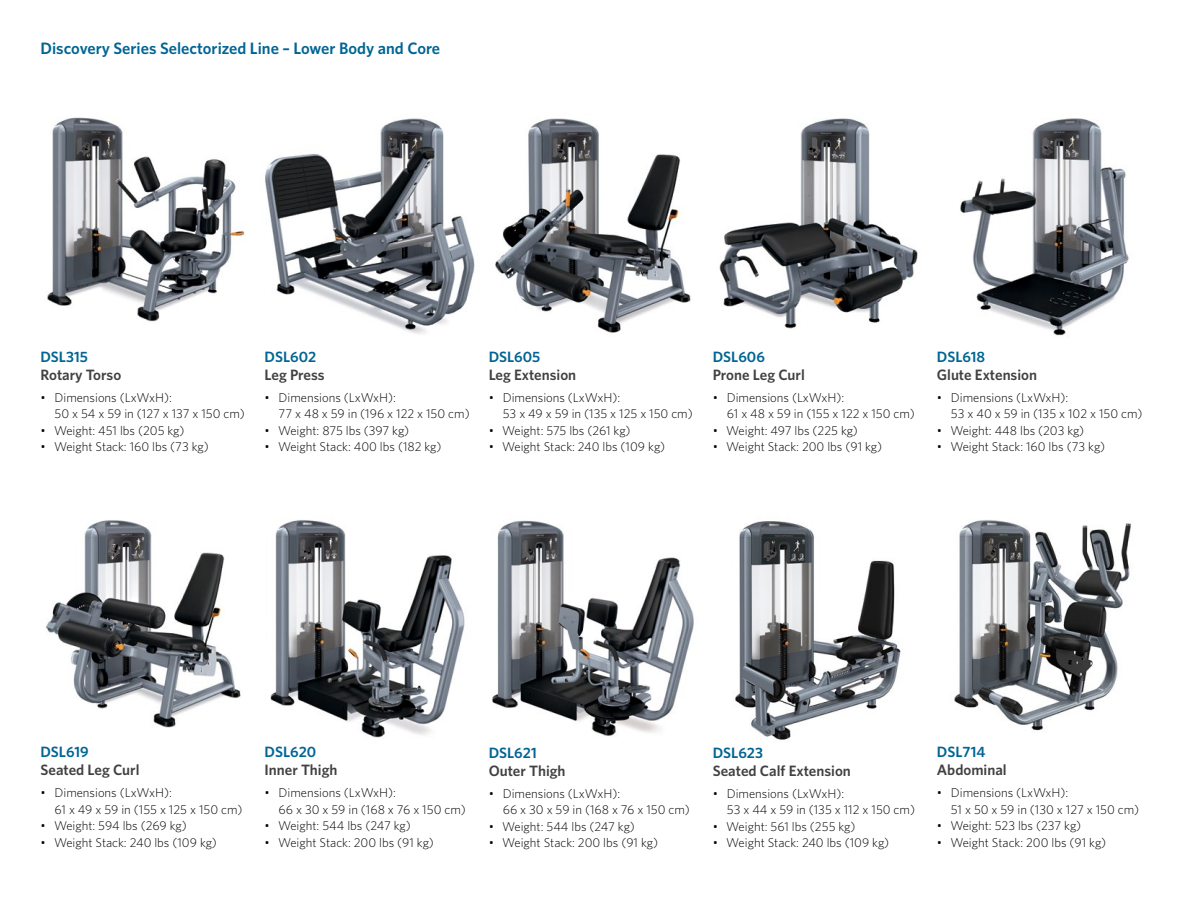
<style>
.page{position:relative;width:1188px;height:918px;background:#fff}
.page>*{position:absolute;margin:0;border:0;box-sizing:border-box;transform-origin:0 0}
.t1{font:600 16.5px "Whitney";color:#006594}
.t2{font:600 15px "Whitney";color:#414042}
.t3{font:600 15px "Whitney";color:#006594}
.t4{font:300 12.75px/16.5px "Whitney";color:#000}
</style>
<div class="page">
<img style="left:960px;top:118px;width:169px;height:218px">
<img style="left:719px;top:118px;width:199px;height:211px">
<img style="left:265px;top:118px;width:210px;height:216px">
<img style="left:495px;top:118px;width:196px;height:215px">
<img style="left:45px;top:520px;width:196px;height:208px">
<img style="left:47px;top:117px;width:199px;height:205px">
<img style="left:270px;top:520px;width:195px;height:218px">
<img style="left:492px;top:520px;width:202px;height:216px">
<img style="left:735px;top:521px;width:166px;height:219px">
<img style="left:954px;top:520px;width:178px;height:211px">
<p class="t1" style="left:40px;top:37px;width:401px">Discovery Series Selectorized Line – Lower Body and Core</p>
<p class="t3" style="left:40px;top:347px;width:49px">DSL315</p>
<p class="t2" style="left:40px;top:365px;width:82px">Rotary Torso</p>
<p class="t4" style="left:55px;top:389px;width:192px;text-indent:-14px">• Dimensions (LxWxH):<br>50 x 54 x 59 in (127 x 137 x 150 cm)</p>
<p class="t4" style="left:40px;top:422px;width:145px">• Weight: 451 lbs (205 kg)</p>
<p class="t4" style="left:40px;top:438px;width:170px">• Weight Stack: 160 lbs (73 kg)</p>
<p class="t3" style="left:265px;top:347px;width:53px">DSL602</p>
<p class="t2" style="left:265px;top:365px;width:61px">Leg Press</p>
<p class="t4" style="left:279px;top:389px;width:193px;text-indent:-14px">• Dimensions (LxWxH):<br>77 x 48 x 59 in (196 x 122 x 150 cm)</p>
<p class="t4" style="left:265px;top:422px;width:146px">• Weight: 875 lbs (397 kg)</p>
<p class="t4" style="left:265px;top:438px;width:178px">• Weight Stack: 400 lbs (182 kg)</p>
<p class="t3" style="left:489px;top:347px;width:53px">DSL605</p>
<p class="t2" style="left:489px;top:365px;width:89px">Leg Extension</p>
<p class="t4" style="left:503px;top:389px;width:192px;text-indent:-14px">• Dimensions (LxWxH):<br>53 x 49 x 59 in (135 x 125 x 150 cm)</p>
<p class="t4" style="left:489px;top:422px;width:143px">• Weight: 575 lbs (261 kg)</p>
<p class="t4" style="left:489px;top:438px;width:178px">• Weight Stack: 240 lbs (109 kg)</p>
<p class="t3" style="left:713px;top:347px;width:54px">DSL606</p>
<p class="t2" style="left:713px;top:365px;width:94px">Prone Leg Curl</p>
<p class="t4" style="left:727px;top:389px;width:190px;text-indent:-14px">• Dimensions (LxWxH):<br>61 x 48 x 59 in (155 x 122 x 150 cm)</p>
<p class="t4" style="left:713px;top:422px;width:147px">• Weight: 497 lbs (225 kg)</p>
<p class="t4" style="left:713px;top:438px;width:171px">• Weight Stack: 200 lbs (91 kg)</p>
<p class="t3" style="left:937px;top:347px;width:50px">DSL618</p>
<p class="t2" style="left:937px;top:365px;width:102px">Glute Extension</p>
<p class="t4" style="left:951px;top:389px;width:193px;text-indent:-14px">• Dimensions (LxWxH):<br>53 x 40 x 59 in (135 x 102 x 150 cm)</p>
<p class="t4" style="left:937px;top:422px;width:149px">• Weight: 448 lbs (203 kg)</p>
<p class="t4" style="left:937px;top:438px;width:170px">• Weight Stack: 160 lbs (73 kg)</p>
<p class="t3" style="left:40px;top:742px;width:50px">DSL619</p>
<p class="t2" style="left:40px;top:760px;width:101px">Seated Leg Curl</p>
<p class="t4" style="left:55px;top:784px;width:190px;text-indent:-14px">• Dimensions (LxWxH):<br>61 x 49 x 59 in (155 x 125 x 150 cm)</p>
<p class="t4" style="left:40px;top:817px;width:148px">• Weight: 594 lbs (269 kg)</p>
<p class="t4" style="left:40px;top:834px;width:178px">• Weight Stack: 240 lbs (109 kg)</p>
<p class="t3" style="left:265px;top:742px;width:53px">DSL620</p>
<p class="t2" style="left:265px;top:760px;width:74px">Inner Thigh</p>
<p class="t4" style="left:279px;top:784px;width:189px;text-indent:-14px">• Dimensions (LxWxH):<br>66 x 30 x 59 in (168 x 76 x 150 cm)</p>
<p class="t4" style="left:265px;top:817px;width:148px">• Weight: 544 lbs (247 kg)</p>
<p class="t4" style="left:265px;top:834px;width:171px">• Weight Stack: 200 lbs (91 kg)</p>
<p class="t3" style="left:489px;top:742px;width:50px">DSL621</p>
<p class="t2" style="left:489px;top:760px;width:78px">Outer Thigh</p>
<p class="t4" style="left:503px;top:784px;width:189px;text-indent:-14px">• Dimensions (LxWxH):<br>66 x 30 x 59 in (168 x 76 x 150 cm)</p>
<p class="t4" style="left:489px;top:817px;width:148px">• Weight: 544 lbs (247 kg)</p>
<p class="t4" style="left:489px;top:834px;width:171px">• Weight Stack: 200 lbs (91 kg)</p>
<p class="t3" style="left:713px;top:742px;width:52px">DSL623</p>
<p class="t2" style="left:713px;top:760px;width:140px">Seated Calf Extension</p>
<p class="t4" style="left:727px;top:784px;width:190px;text-indent:-14px">• Dimensions (LxWxH):<br>53 x 44 x 59 in (135 x 112 x 150 cm)</p>
<p class="t4" style="left:713px;top:817px;width:144px">• Weight: 561 lbs (255 kg)</p>
<p class="t4" style="left:713px;top:834px;width:178px">• Weight Stack: 240 lbs (109 kg)</p>
<p class="t3" style="left:937px;top:742px;width:50px">DSL714</p>
<p class="t2" style="left:937px;top:760px;width:71px">Abdominal</p>
<p class="t4" style="left:951px;top:784px;width:190px;text-indent:-14px">• Dimensions (LxWxH):<br>51 x 50 x 59 in (130 x 127 x 150 cm)</p>
<p class="t4" style="left:937px;top:817px;width:146px">• Weight: 523 lbs (237 kg)</p>
<p class="t4" style="left:937px;top:834px;width:171px">• Weight Stack: 200 lbs (91 kg)</p>
</div>
